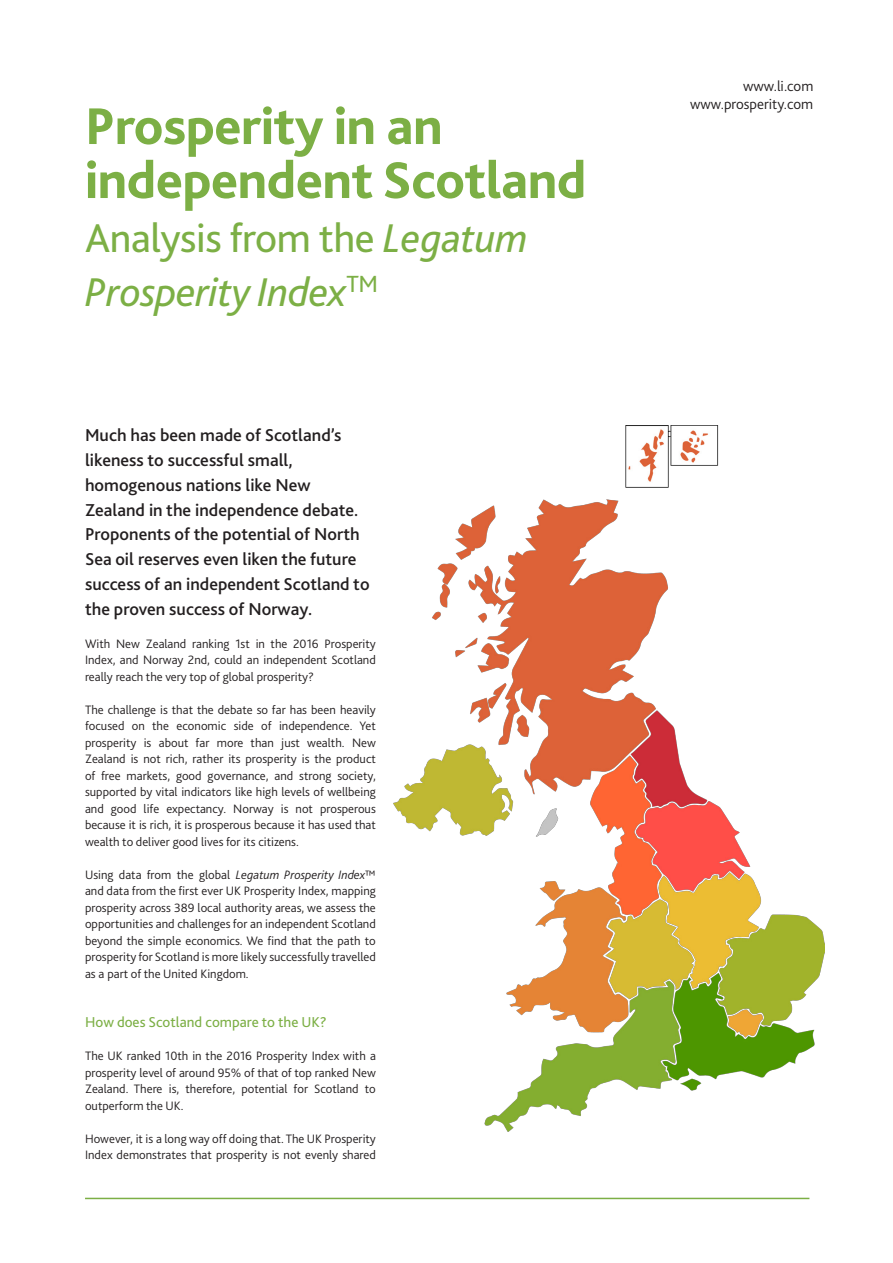
<style>
.page{position:relative;width:893px;height:1263px;background:#fff}
.page>*{position:absolute;margin:0;border:0;box-sizing:border-box;transform-origin:0 0}
._36pt_Title_for_TOC{font:800 54px/54px "Bliss 2";letter-spacing:-.01em;color:#7caf45}
._36pt_Title_for_TOC-2{font:italic 42px/54px "Bliss 2";letter-spacing:-.01em;color:#7caf45}
.t1{font:500 18px/24.8px "Bliss 2";color:#231f20}
.t2{font:15px "Bliss 2";color:#7caf45}
.t3{font:300 15px "Bliss 2";color:#231f20}
.t4{font:300 12.75px/16.5px "Bliss 2";color:#231f20;text-align:justify}
.s1{font-style:normal}
.s2{font-style:italic}
</style>
<div class="page">
<img style="left:394px;top:425px;width:430px;height:706px">
<hr style="left:85px;top:1198px;width:724px;height:1px;background:#7caf45">
<p class="_36pt_Title_for_TOC" style="left:85px;top:99px;width:503px">Prosperity in an independent Scotland</p>
<p class="_36pt_Title_for_TOC-2" style="left:85px;top:210px;width:444px"><span class="s1">Analysis from the</span> Legatum<br>Prosperity Index<sup>TM</sup></p>
<p class="t1" style="left:85px;top:423px;width:286px">Much has been made of Scotland’s likeness to successful small, homogenous nations like New Zealand in the independence debate.<br>Proponents of the potential of North Sea oil reserves even liken the future success of an independent Scotland to the proven success of Norway.</p>
<p class="t4" style="left:85px;top:635px;width:292px">With New Zealand ranking 1st in the 2016 Prosperity Index, and Norway 2nd, could an independent Scotland really reach the very top of global prosperity?</p>
<p class="t4" style="left:85px;top:701px;width:292px">The challenge is that the debate so far has been heavily focused on the economic side of independence. Yet prosperity is about far more than just wealth. New Zealand is not rich, rather its prosperity is the product of free markets, good governance, and strong society, supported by vital indicators like high levels of wellbeing and good life expectancy. Norway is not prosperous because it is rich, it is prosperous because it has used that wealth to deliver good lives for its citizens.</p>
<p class="t4" style="left:85px;top:866px;width:292px">Using data from the global <span class="s2">Legatum Prosperity Index</span>™ and data from the first ever UK Prosperity Index, mapping prosperity across 389 local authority areas, we assess the opportunities and challenges for an independent Scotland beyond the simple economics. We find that the path to prosperity for Scotland is more likely successfully travelled as a part of the United Kingdom.</p>
<p class="t2" style="left:85px;top:1013px;width:243px">How does Scotland compare to the UK?</p>
<p class="t4" style="left:85px;top:1047px;width:292px">The UK ranked 10th in the 2016 Prosperity Index with a prosperity level of around 95% of that of top ranked New Zealand. There is, therefore, potential for Scotland to outperform the UK.</p>
<p class="t4" style="left:85px;top:1130px;width:292px">However, it is a long way off doing that. The UK Prosperity<br>Index demonstrates that prosperity is not evenly shared</p>
<p class="t3" style="left:743px;top:76px;width:72px">www.li.com</p>
<p class="t3" style="left:690px;top:94px;width:125px">www.prosperity.com</p>
</div>
